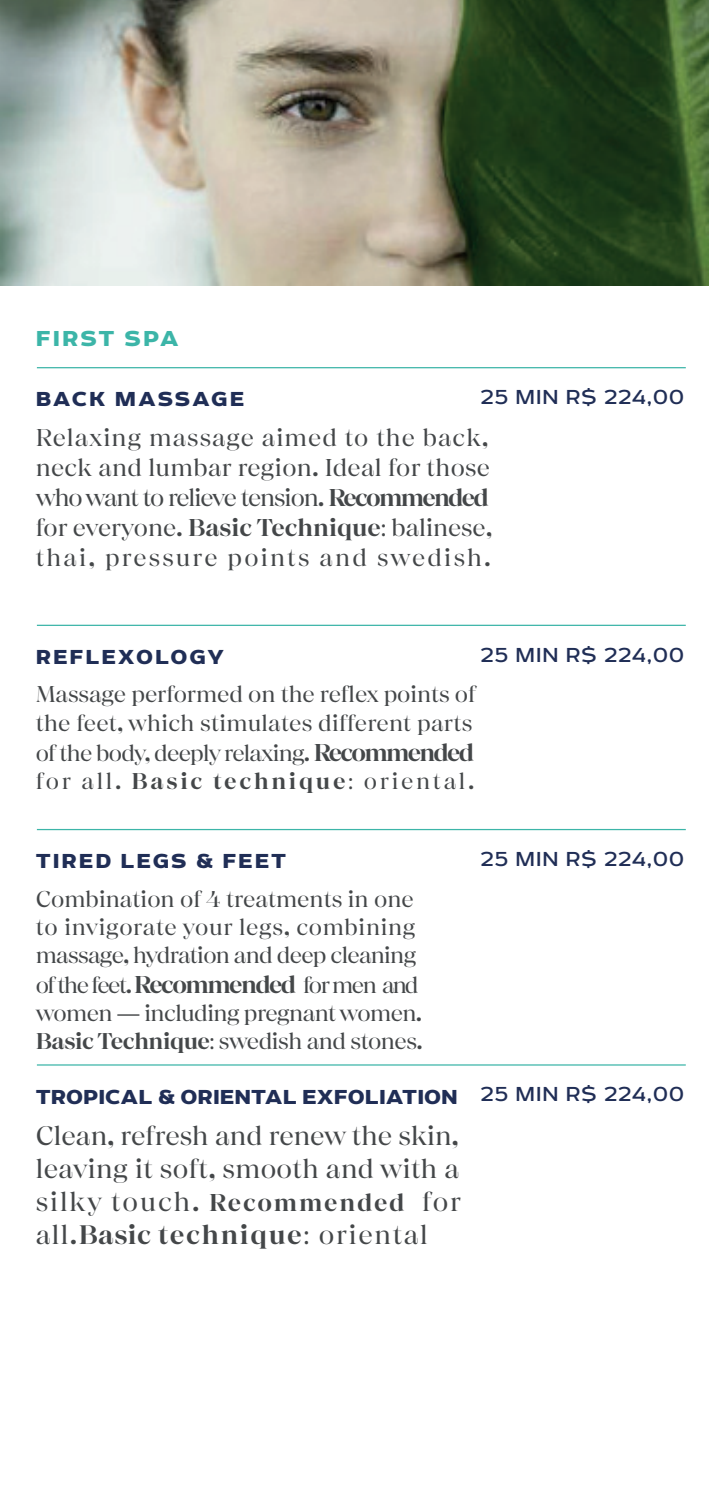
<style>
.page{position:relative;width:709px;height:1489px;background:#fff}
.page>*{position:absolute;margin:0;border:0;box-sizing:border-box;transform-origin:0 0}
.t1{font:27.5px/33px "Chiaroscura TRIAL";letter-spacing:.015em;color:#444749;text-align:justify}
.t2{font:25px/30px "Chiaroscura TRIAL";letter-spacing:.01em;color:#444749}
.t3{font:900 25px "Echoes Sans";letter-spacing:.08em;color:#3cb5a8}
.t4{font:23.5px/28.5px "Chiaroscura TRIAL";letter-spacing:-.025em;color:#444749}
.t5{font:23.5px/28.8px "Chiaroscura TRIAL";letter-spacing:-.005em;color:#444749}
.t6{font:900 23.5px "Echoes Sans";color:#202e56}
.t7{font:23.5px "Echoes Sans";letter-spacing:.04em;color:#202e56}
.t8{font:900 23.5px "Echoes Sans";letter-spacing:.08em;color:#202e56}
.t9{font:900 23.5px "Echoes Sans";letter-spacing:.07em;color:#202e56}
.s1{font-weight:600}
.s2{font-family:"Myriad Pro"}
.s3{font-weight:600;font-size:25px}
.s4{font-weight:400}
</style>
<div class="page">
<hr style="left:37px;top:367px;width:648px;height:1px;background:#3cb5a8">
<hr style="left:37px;top:624px;width:648px;height:2px;background:#3cb5a8">
<hr style="left:37px;top:828px;width:648px;height:2px;background:#3cb5a8">
<hr style="left:37px;top:1064px;width:648px;height:1px;background:#3cb5a8">
<img style="left:0;top:0;width:709px;height:285px">
<p class="t3" style="left:36px;top:324px;width:144px">FIRST SPA</p>
<p class="t9" style="left:36px;top:385px;width:210px">BACK MASSAGE</p>
<p class="t7" style="left:480px;top:384px;width:205px">25 MIN R$ 224,00</p>
<p class="t2" style="left:36px;top:423px;width:458px">Relaxing massage aimed to the back, neck and lumbar region. Ideal for those who want to relieve tension. <span class="s1">Recommended </span>for everyone. <span class="s1">Basic Technique</span><span class="s2">:</span> balinese, thai, pressure points and swedish.</p>
<p class="t8" style="left:36px;top:643px;width:190px">REFLEXOLOGY</p>
<p class="t7" style="left:480px;top:641px;width:205px">25 MIN R$ 224,00</p>
<p class="t5" style="left:36px;top:680px;width:441px">Massage performed on the reflex points of the feet, which stimulates different parts of the body, deeply relaxing. <span class="s3">Recommended </span>for all. <span class="s1">Basic technique</span><span class="s2">:</span> oriental.</p>
<p class="t8" style="left:36px;top:847px;width:252px">TIRED LEGS &amp; FEET</p>
<p class="t7" style="left:480px;top:845px;width:205px">25 MIN R$ 224,00</p>
<p class="t4" style="left:36px;top:885px;width:388px">Combination of 4 treatments in one to invigorate your legs, combining massage, hydration and deep cleaning of the feet. <span class="s3">Recommended</span> for men and women <span class="s2">—</span> including pregnant women.<br><span class="s1">Basic Technique</span><span class="s2">:</span> swedish and stones.</p>
<p class="t6" style="left:36px;top:1082px;width:649px">TROPICAL &amp; ORIENTAL EXFOLIATION <span class="s4">25 MIN R$ 224,00</span></p>
<p class="t1" style="left:36px;top:1119px;width:427px">Clean, refresh and renew the skin, leaving it soft, smooth and with a silky touch. <span class="s3">Recommended</span> for all.<span class="s1">Basic technique</span><span class="s2">:</span> oriental</p>
</div>
